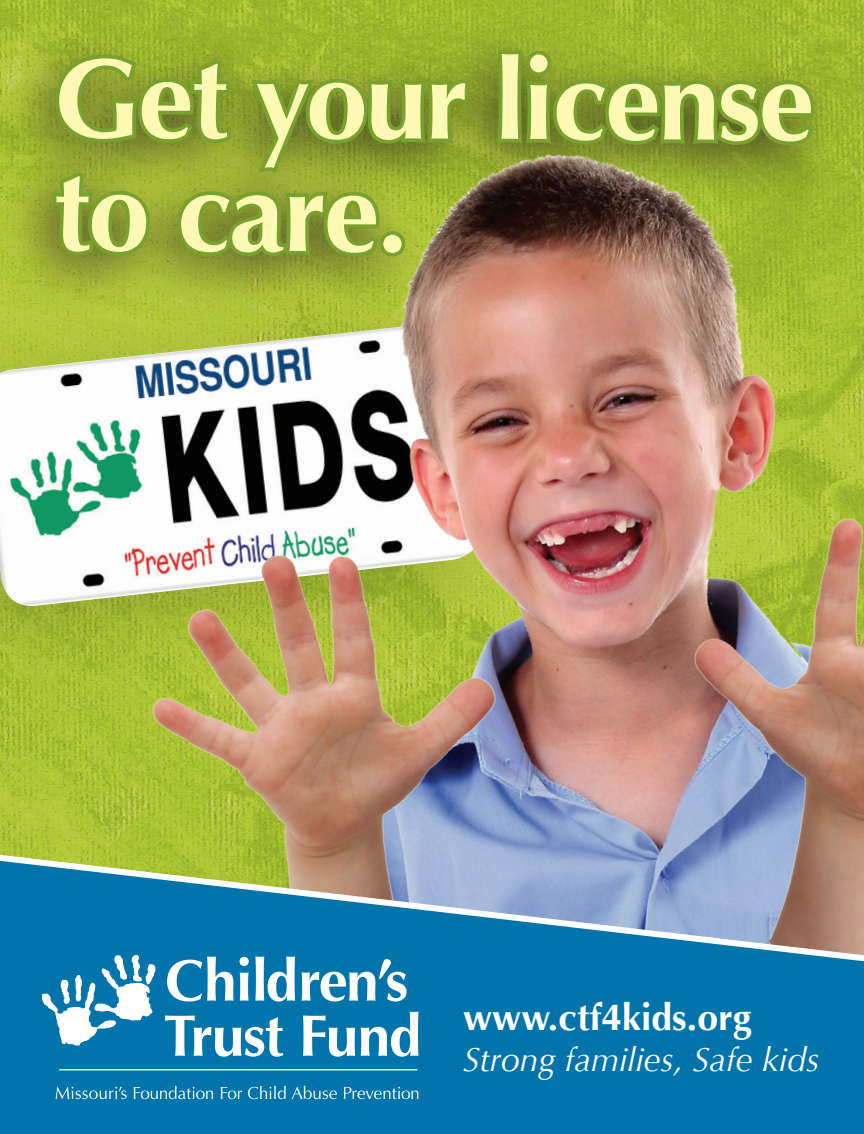
<style>
.page{position:relative;width:864px;height:1134px;background:#fff}
.page>*{position:absolute;margin:0;border:0;box-sizing:border-box;transform-origin:0 0}
.t1{font:700 112.8px/112.2px "Optima";letter-spacing:-.025em;color:#fff9b6}
.t2{font:700 37.5px "Optima";color:#fff}
.t3{font:italic 33.9px "Optima";color:#fff}
</style>
<div class="page">
<div style="left:0;top:9px;width:855px;height:314px;background:#231f20;opacity:.7"></div>
<img style="left:0;top:320px;width:38px;height:289px">
<img style="left:38px;top:26px;width:826px;height:823px">
<img style="left:11px;top:450px;width:577px;height:399px">
<img style="left:640px;top:468px;width:224px;height:381px">
<svg style="left:0;top:849px;width:864px;height:285px;background:#2a82ab"></svg>
<svg style="left:42px;top:955px;width:114px;height:91px"></svg>
<svg style="left:167px;top:956px;width:67px;height:46px"></svg>
<svg style="left:240px;top:957px;width:9px;height:44px"></svg>
<svg style="left:255px;top:956px;width:40px;height:46px"></svg>
<svg style="left:302px;top:959px;width:105px;height:43px"></svg>
<svg style="left:165px;top:1016px;width:118px;height:41px"></svg>
<svg style="left:303px;top:1016px;width:52px;height:41px"></svg>
<svg style="left:361px;top:1012px;width:57px;height:45px"></svg>
<svg style="left:56px;top:1087px;width:32px;height:12px"></svg>
<svg style="left:89px;top:1091px;width:9px;height:8px"></svg>
<div style="left:91px;top:1091px;width:5px;height:8px;background:#0074ab;border-radius:50%"></div>
<svg style="left:100px;top:1087px;width:27px;height:12px"></svg>
<svg style="left:134px;top:1087px;width:6px;height:12px"></svg>
<svg style="left:141px;top:1091px;width:8px;height:8px"></svg>
<div style="left:142px;top:1091px;width:6px;height:8px;background:#0074ab;border-radius:50%"></div>
<svg style="left:151px;top:1086px;width:43px;height:13px"></svg>
<svg style="left:196px;top:1091px;width:9px;height:8px"></svg>
<div style="left:198px;top:1091px;width:5px;height:8px;background:#0074ab;border-radius:50%"></div>
<svg style="left:206px;top:1091px;width:7px;height:8px"></svg>
<svg style="left:221px;top:1087px;width:6px;height:12px"></svg>
<svg style="left:228px;top:1091px;width:8px;height:8px"></svg>
<div style="left:229px;top:1091px;width:6px;height:8px;background:#0074ab;border-radius:50%"></div>
<svg style="left:238px;top:1091px;width:4px;height:8px"></svg>
<svg style="left:248px;top:1086px;width:38px;height:13px"></svg>
<svg style="left:292px;top:1086px;width:45px;height:13px"></svg>
<svg style="left:344px;top:1087px;width:56px;height:12px"></svg>
<svg style="left:402px;top:1091px;width:8px;height:8px"></svg>
<svg style="left:403px;top:1091px;width:6px;height:8px"></svg>
<svg style="left:411px;top:1091px;width:7px;height:8px"></svg>
<hr style="left:59px;top:1069px;width:358px;height:1px;background:#fff">
<p class="t1" style="left:53px;top:46px;width:763px">Get your license to care.</p>
<p class="t2" style="left:463px;top:995px;width:290px">www.ctf4kids.org</p>
<p class="t3" style="left:463px;top:1040px;width:358px">Strong families, Safe kids</p>
</div>
